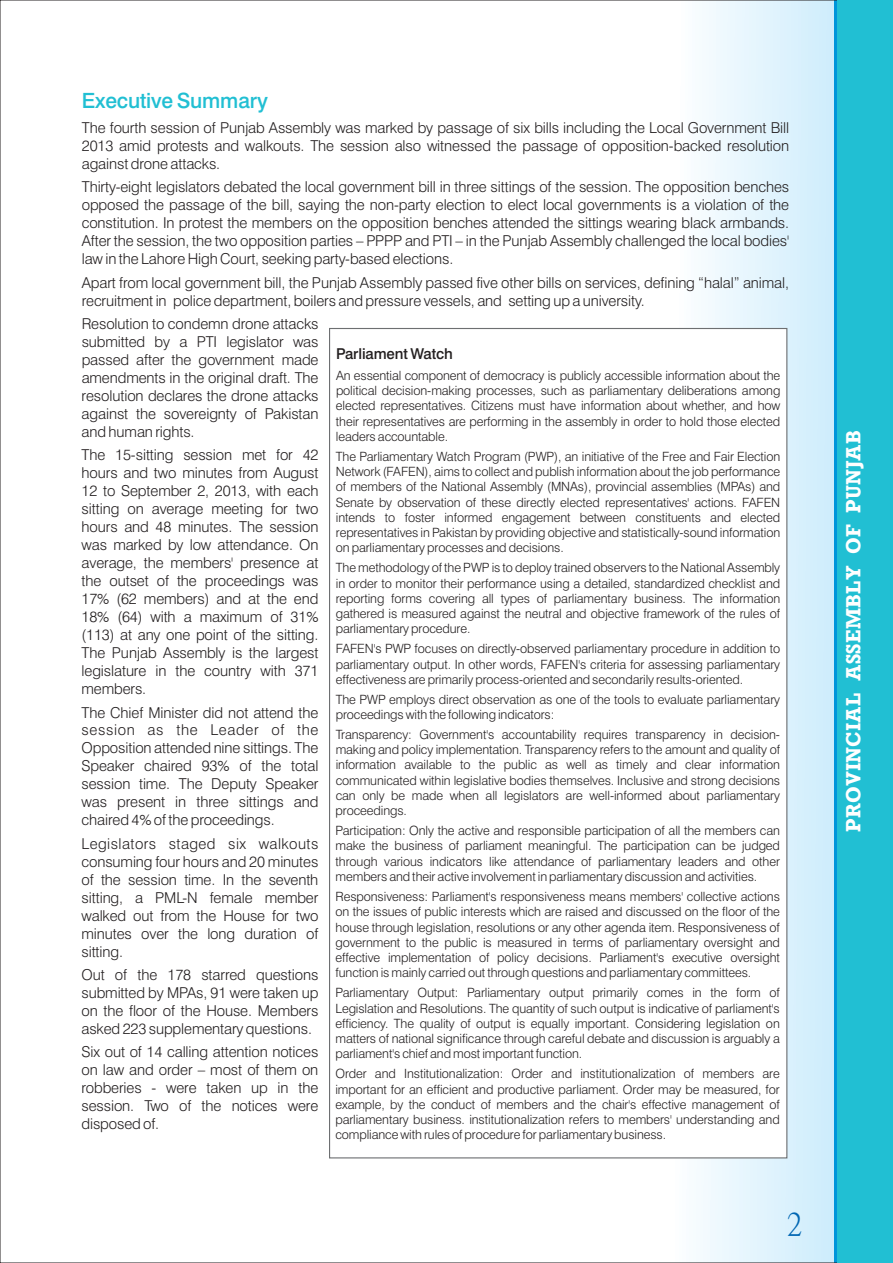
<style>
.page{position:relative;width:893px;height:1263px;background:#fff}
.page>*{position:absolute;margin:0;border:0;box-sizing:border-box;transform-origin:0 0}
.t1{font:32.1px "P Ming Li U";color:#0066b3}
.t2{font:700 21px "Rockney";color:#fff}
.t3{font:500 21px "Swiss 721 BT";letter-spacing:-.01em;color:#21bfd3}
.t4{font:300 15px/18px "Swiss 721 BT";letter-spacing:-.01em;color:#231f20;text-align:justify}
.t5{font:500 15px "Swiss 721 BT";letter-spacing:-.01em;color:#231f20}
.t6{font:300 12.75px/15.3px "Swiss 721 BT";letter-spacing:-.01em;color:#231f20;text-align:justify}
</style>
<div class="page">
<div style="left:645px;top:0;width:189px;height:1263px;background:linear-gradient(to right,#fff,#ceedfc)"></div>
<hr style="left:834px;top:0;width:3px;height:1263px;background:#0095da">
<div style="left:837px;top:0;width:56px;height:1263px;background:#21bfd3"></div>
<svg style="left:329px;top:327px;width:459px;height:832px"></svg>
<h2 class="t3" style="left:82px;top:92px;width:188px">Executive Summary</h2>
<p class="t4" style="left:82px;top:120px;width:709px">The fourth session of Punjab Assembly was marked by passage of six bills including the Local Government Bill 2013 amid protests and walkouts. The session also witnessed the passage of opposition-backed resolution against drone attacks.</p>
<p class="t4" style="left:82px;top:180px;width:709px">Thirty-eight legislators debated the local government bill in three sittings of the session. The opposition benches opposed the passage of the bill, saying the non-party election to elect local governments is a violation of the constitution. In protest the members on the opposition benches attended the sittings wearing black armbands.<br>After the session, the two opposition parties – PPPP and PTI – in the Punjab Assembly challenged the local bodies' law in the Lahore High Court, seeking party-based elections.</p>
<p class="t4" style="left:82px;top:275px;width:709px">Apart from local government bill, the Punjab Assembly passed five other bills on services, defining “halal” animal, recruitment in police department, boilers and pressure vessels, and setting up a university.</p>
<p class="t4" style="left:82px;top:316px;width:238px">Resolution to condemn drone attacks submitted by a PTI legislator was passed after the government made amendments in the original draft. The resolution declares the drone attacks against the sovereignty of Pakistan and human rights.</p>
<p class="t4" style="left:82px;top:447px;width:238px">The 15-sitting session met for 42 hours and two minutes from August 12 to September 2, 2013, with each sitting on average meeting for two hours and 48 minutes. The session was marked by low attendance. On average, the members' presence at the outset of the proceedings was 17% (62 members) and at the end 18% (64) with a maximum of 31% (113) at any one point of the sitting.<br>The Punjab Assembly is the largest legislature in the country with 371 members.</p>
<p class="t4" style="left:82px;top:705px;width:238px">The Chief Minister did not attend the session as the Leader of the Opposition attended nine sittings. The Speaker chaired 93% of the total session time. The Deputy Speaker was present in three sittings and chaired 4% of the proceedings.</p>
<p class="t4" style="left:81px;top:836px;width:238px">Legislators staged six walkouts consuming four hours and 20 minutes of the session time. In the seventh sitting, a PML-N female member walked out from the House for two minutes over the long duration of sitting.</p>
<p class="t4" style="left:81px;top:967px;width:238px">Out of the 178 starred questions submitted by MPAs, 91 were taken up on the floor of the House. Members asked 223 supplementary questions.</p>
<p class="t4" style="left:81px;top:1044px;width:238px">Six out of 14 calling attention notices on law and order – most of them on robberies - were taken up in the session. Two of the notices were disposed of.</p>
<p class="t5" style="left:336px;top:348px;width:118px">Parliament Watch</p>
<p class="t6" style="left:336px;top:369px;width:446px">An essential component of democracy is publicly accessible information about the political decision-making processes, such as parliamentary deliberations among elected representatives. Citizens must have information about whether, and how their representatives are performing in the assembly in order to hold those elected leaders accountable.</p>
<p class="t6" style="left:336px;top:450px;width:446px">The Parliamentary Watch Program (PWP), an initiative of the Free and Fair Election Network (FAFEN), aims to collect and publish information about the job performance of members of the National Assembly (MNAs), provincial assemblies (MPAs) and Senate by observation of these directly elected representatives' actions. FAFEN intends to foster informed engagement between constituents and elected representatives in Pakistan by providing objective and statistically-sound information on parliamentary processes and decisions.</p>
<p class="t6" style="left:336px;top:561px;width:446px">The methodology of the PWP is to deploy trained observers to the National Assembly in order to monitor their performance using a detailed, standardized checklist and reporting forms covering all types of parliamentary business. The information gathered is measured against the neutral and objective framework of the rules of parliamentary procedure.</p>
<p class="t6" style="left:336px;top:642px;width:446px">FAFEN's PWP focuses on directly-observed parliamentary procedure in addition to parliamentary output. In other words, FAFEN's criteria for assessing parliamentary effectiveness are primarily process-oriented and secondarily results-oriented.</p>
<p class="t6" style="left:336px;top:693px;width:446px">The PWP employs direct observation as one of the tools to evaluate parliamentary proceedings with the following indicators:</p>
<p class="t6" style="left:336px;top:728px;width:446px">Transparency: Government's accountability requires transparency in decision&shy;making and policy implementation. Transparency refers to the amount and quality of information available to the public as well as timely and clear information communicated within legislative bodies themselves. Inclusive and strong decisions can only be made when all legislators are well-informed about parliamentary proceedings.</p>
<p class="t6" style="left:336px;top:824px;width:446px">Participation: Only the active and responsible participation of all the members can make the business of parliament meaningful. The participation can be judged through various indicators like attendance of parliamentary leaders and other members and their active involvement in parliamentary discussion and activities.</p>
<p class="t6" style="left:336px;top:890px;width:446px">Responsiveness: Parliament's responsiveness means members' collective actions on the issues of public interests which are raised and discussed on the floor of the house through legislation, resolutions or any other agenda item. Responsiveness of government to the public is measured in terms of parliamentary oversight and effective implementation of policy decisions. Parliament's executive oversight function is mainly carried out through questions and parliamentary committees.</p>
<p class="t6" style="left:335px;top:986px;width:446px">Parliamentary Output: Parliamentary output primarily comes in the form of Legislation and Resolutions. The quantity of such output is indicative of parliament's efficiency. The quality of output is equally important. Considering legislation on matters of national significance through careful debate and discussion is arguably a parliament's chief and most important function.</p>
<p class="t6" style="left:335px;top:1067px;width:446px">Order and Institutionalization: Order and institutionalization of members are important for an efficient and productive parliament. Order may be measured, for example, by the conduct of members and the chair's effective management of parliamentary business. institutionalization refers to members' understanding and compliance with rules of procedure for parliamentary business.</p>
<h1 class="t1" style="left:787px;top:1208px;width:17px">2</h1>
<h2 class="t2" style="left:841px;top:832px;width:403px;rotate:-90deg">PROVINCIAL ASSEMBLY OF PUNJAB</h2>
</div>
